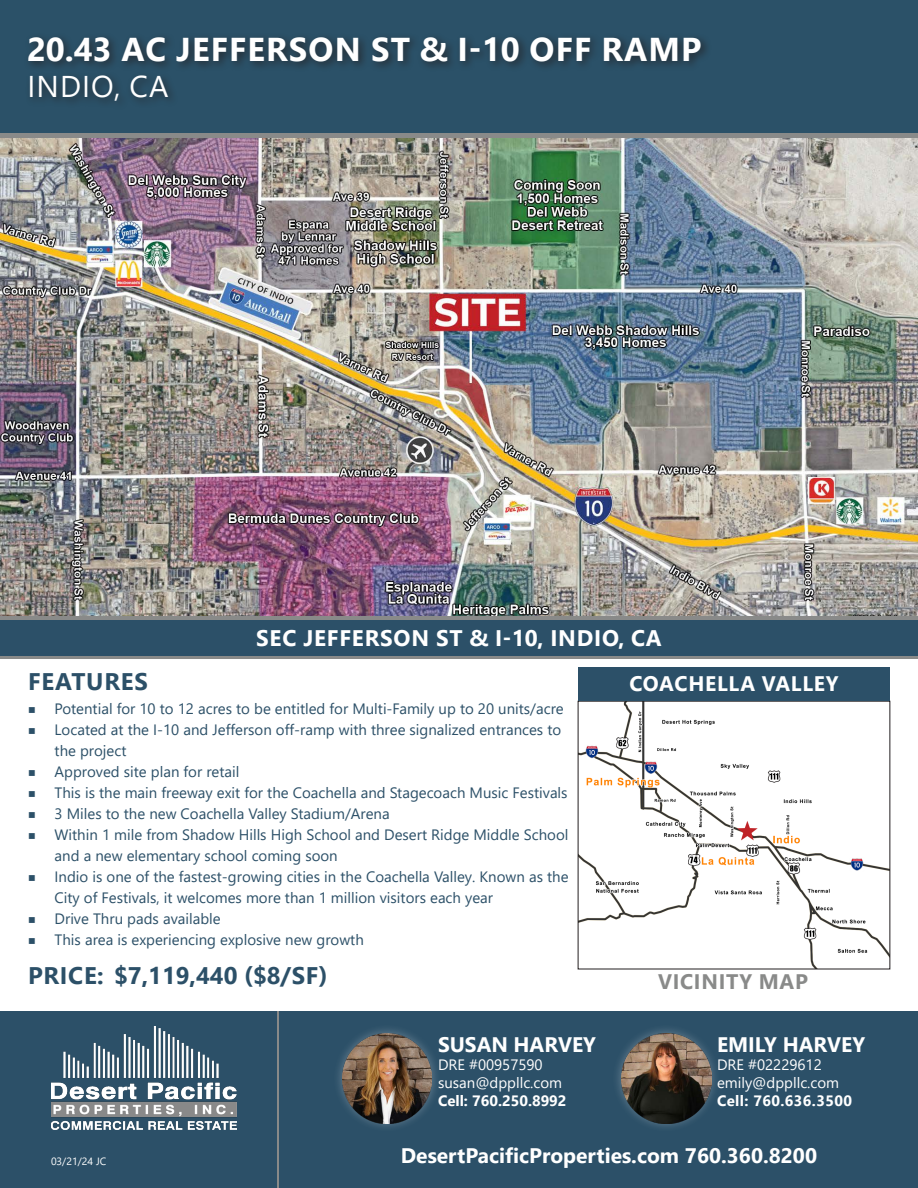
<style>
.page{position:relative;width:918px;height:1188px;background:#fff}
.page>*{position:absolute;margin:0;border:0;box-sizing:border-box;transform-origin:0 0}
.t1{font:700 33px "Segoe UI";letter-spacing:.035em;color:#fff}
.t2{font:30px "Segoe UI";letter-spacing:.035em;color:#fff}
.t3{font:700 24px "Segoe UI";letter-spacing:.03em;color:#2c5068}
.t4{font:700 22.5px "Segoe UI";letter-spacing:.035em;color:#fff}
.t5{font:700 21px "Segoe UI";color:#fff}
.t6{font:700 21px "Segoe UI";letter-spacing:.035em;color:#fff}
.t7{font:700 21px "Segoe UI";letter-spacing:.035em;color:#898a89}
.t8{font:15px/21px "Segoe UI";color:#2c5068}
.t9{font:15px "Segoe UI";color:#fff}
.t10{font:700 15px "Segoe UI";letter-spacing:.01em;color:#fff}
.t11{font:10.5px "Segoe UI";color:#fff}
.s1{font-family:"Montserrat"}
</style>
<div class="page">
<img style="left:0;top:138px;width:918px;height:481px">
<img style="left:580px;top:703px;width:308px;height:264px">
<div style="left:578px;top:667px;width:312px;height:34px;background:#2c5068"></div>
<div style="left:0;top:619px;width:918px;height:38px;background:#2c5068"></div>
<div style="left:0;top:0;width:918px;height:138px;background:#2b5168"></div>
<div style="left:24px;top:32px;width:688px;height:80px;background:#231f20;opacity:.75"></div>
<hr style="left:1px;top:616px;width:917px;height:3px;background:#898a89">
<hr style="left:0;top:656px;width:918px;height:3px;background:#898a89">
<hr style="left:0;top:134px;width:918px;height:4px;background:#898a89">
<div style="left:0;top:1011px;width:918px;height:177px;background:#2c5068"></div>
<img style="left:51px;top:1026px;width:186px;height:104px">
<hr style="left:278px;top:1011px;width:1px;height:177px;background:#898a89">
<div style="left:332px;top:1024px;width:109px;height:109px;background:#fff;opacity:.28"></div>
<img style="left:342px;top:1033px;width:90px;height:90px">
<div style="left:612px;top:1024px;width:108px;height:109px;background:#fff;opacity:.28"></div>
<img style="left:621px;top:1033px;width:90px;height:90px">
<p class="t1" style="left:27px;top:18px;width:676px">20.43 AC JEFFERSON ST &amp; I-10 OFF RAMP</p>
<p class="t2" style="left:28px;top:58px;width:142px">INDIO, CA</p>
<p class="t4" style="left:256px;top:617px;width:407px">SEC JEFFERSON ST &amp; I-10, INDIO, CA</p>
<p class="t3" style="left:28px;top:659px;width:121px">FEATURES</p>
<p class="t8" style="left:28px;top:696px;width:538px"><span class="s1">■</span> Potential for 10 to 12 acres to be entitled for Multi-Family up to 20 units/acre</p>
<p class="t8" style="left:55px;top:717px;width:508px;text-indent:-27px"><span class="s1">■</span> Located at the I-10 and Jefferson off-ramp with three signalized entrances to the project</p>
<p class="t8" style="left:28px;top:759px;width:213px"><span class="s1">■</span> Approved site plan for retail</p>
<p class="t8" style="left:28px;top:780px;width:542px"><span class="s1">■</span> This is the main freeway exit for the Coachella and Stagecoach Music Festivals</p>
<p class="t8" style="left:28px;top:801px;width:364px"><span class="s1">■</span> 3 Miles to the new Coachella Valley Stadium/Arena</p>
<p class="t8" style="left:55px;top:822px;width:515px;text-indent:-27px"><span class="s1">■</span> Within 1 mile from Shadow Hills High School and Desert Ridge Middle School and a new elementary school coming soon</p>
<p class="t8" style="left:55px;top:864px;width:515px;text-indent:-27px"><span class="s1">■</span> Indio is one of the fastest-growing cities in the Coachella Valley. Known as the<br>City of Festivals, it welcomes more than 1 million visitors each year</p>
<p class="t8" style="left:28px;top:906px;width:195px"><span class="s1">■</span> Drive Thru pads available</p>
<p class="t8" style="left:28px;top:927px;width:338px"><span class="s1">■</span> This area is experiencing explosive new growth</p>
<p class="t3" style="left:28px;top:953px;width:301px">PRICE: $7,119,440 ($8/SF)</p>
<p class="t5" style="left:438px;top:1024px;width:160px">SUSAN HARVEY</p>
<p class="t9" style="left:438px;top:1050px;width:106px">DRE #00957590</p>
<p class="t9" style="left:438px;top:1068px;width:126px">susan@dppllc.com</p>
<p class="t10" style="left:438px;top:1086px;width:130px">Cell: 760.250.8992</p>
<p class="t6" style="left:629px;top:664px;width:211px">COACHELLA VALLEY</p>
<p class="t7" style="left:658px;top:962px;width:152px">VICINITY MAP</p>
<p class="t5" style="left:717px;top:1024px;width:150px">EMILY HARVEY</p>
<p class="t9" style="left:717px;top:1050px;width:106px">DRE #02229612</p>
<p class="t9" style="left:717px;top:1068px;width:124px">emily@dppllc.com</p>
<p class="t10" style="left:717px;top:1086px;width:136px">Cell: 760.636.3500</p>
<p class="t11" style="left:51px;top:1151px;width:57px">03/21/24 JC</p>
<p class="t5" style="left:401px;top:1136px;width:418px">DesertPacificProperties.com 760.360.8200</p>
</div>
